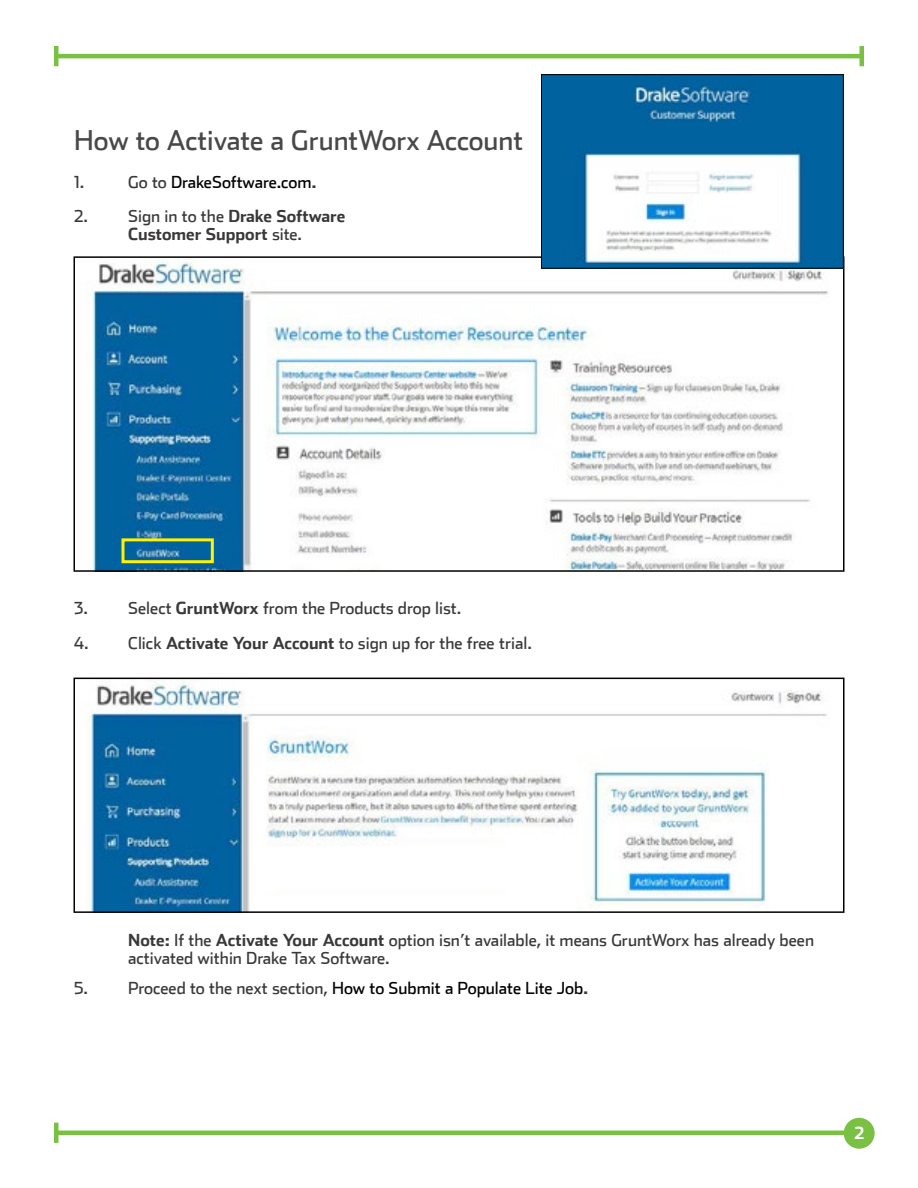
<style>
.page{position:relative;width:918px;height:1188px;background:#fff}
.page>*{position:absolute;margin:0;border:0;box-sizing:border-box;transform-origin:0 0}
.t1{font:27.15px "Stainless";color:#48484a}
.t2{font:16.5px/17.9px "Stainless";color:#3b3838}
.t3{font:16.5px "Stainless";color:#000}
.t4{font:700 16.5px/17.9px "Stainless";color:#3b3838}
.t5{font:700 16.5px "Stainless";color:#fff}
.s1{color:#3b3838}
.s2{font-weight:700;color:#3b3838}
.s3{font-weight:400}
.s4{font-weight:700}
</style>
<div class="page">
<hr style="left:56px;top:1131px;width:806px;height:4px;background:#7ac143">
<hr style="left:54px;top:1123px;width:4px;height:20px;background:#7ac143">
<hr style="left:56px;top:54px;width:806px;height:4px;background:#7ac143">
<hr style="left:54px;top:46px;width:4px;height:20px;background:#7ac143">
<hr style="left:860px;top:46px;width:4px;height:20px;background:#7ac143">
<div style="left:844px;top:1118px;width:31px;height:31px;background:#7ac143;border-radius:50%"></div>
<img style="left:92px;top:259px;width:736px;height:310px">
<div style="left:74px;top:256px;width:770px;height:316px;border:2px solid #000"></div>
<img style="left:88px;top:681px;width:739px;height:229px">
<div style="left:74px;top:678px;width:770px;height:235px;border:2px solid #000"></div>
<div style="left:122px;top:538px;width:92px;height:25px;border:3px solid #fff200"></div>
<img style="left:543px;top:76px;width:299px;height:191px">
<div style="left:541px;top:74px;width:303px;height:195px;border:1px solid #000"></div>
<h2 class="t1" style="left:74px;top:124px;width:451px">How to Activate a GruntWorx Account</h2>
<p class="t2" style="left:74px;top:173px;width:11px">1.</p>
<p class="t3" style="left:128px;top:172px;width:190px"><span class="s1">Go to</span> DrakeSoftware.com<span class="s2">.</span></p>
<p class="t2" style="left:74px;top:207px;width:15px">2.</p>
<p class="t4" style="left:128px;top:207px;width:219px"><span class="s3">Sign in to the</span> Drake Software<br>Customer Support <span class="s3">site.</span></p>
<p class="t2" style="left:74px;top:599px;width:15px">3.</p>
<p class="t2" style="left:128px;top:599px;width:335px">Select <span class="s4">GruntWorx</span> from the Products drop list.</p>
<p class="t2" style="left:74px;top:634px;width:459px">4. Click <span class="s4">Activate Your Account</span> to sign up for the free trial.</p>
<p class="t2" style="left:128px;top:931px;width:687px"><span class="s4">Note:</span> If the <span class="s4">Activate Your Account</span> option isn’t available, it means GruntWorx has already been activated within Drake Tax Software.</p>
<p class="t2" style="left:74px;top:979px;width:15px">5.</p>
<p class="t3" style="left:128px;top:978px;width:462px"><span class="s1">Proceed to the next section,</span> How to Submit a Populate Lite Job<span class="s2">.</span></p>
<p class="t5" style="left:854px;top:1123px;width:11px">2</p>
</div>
